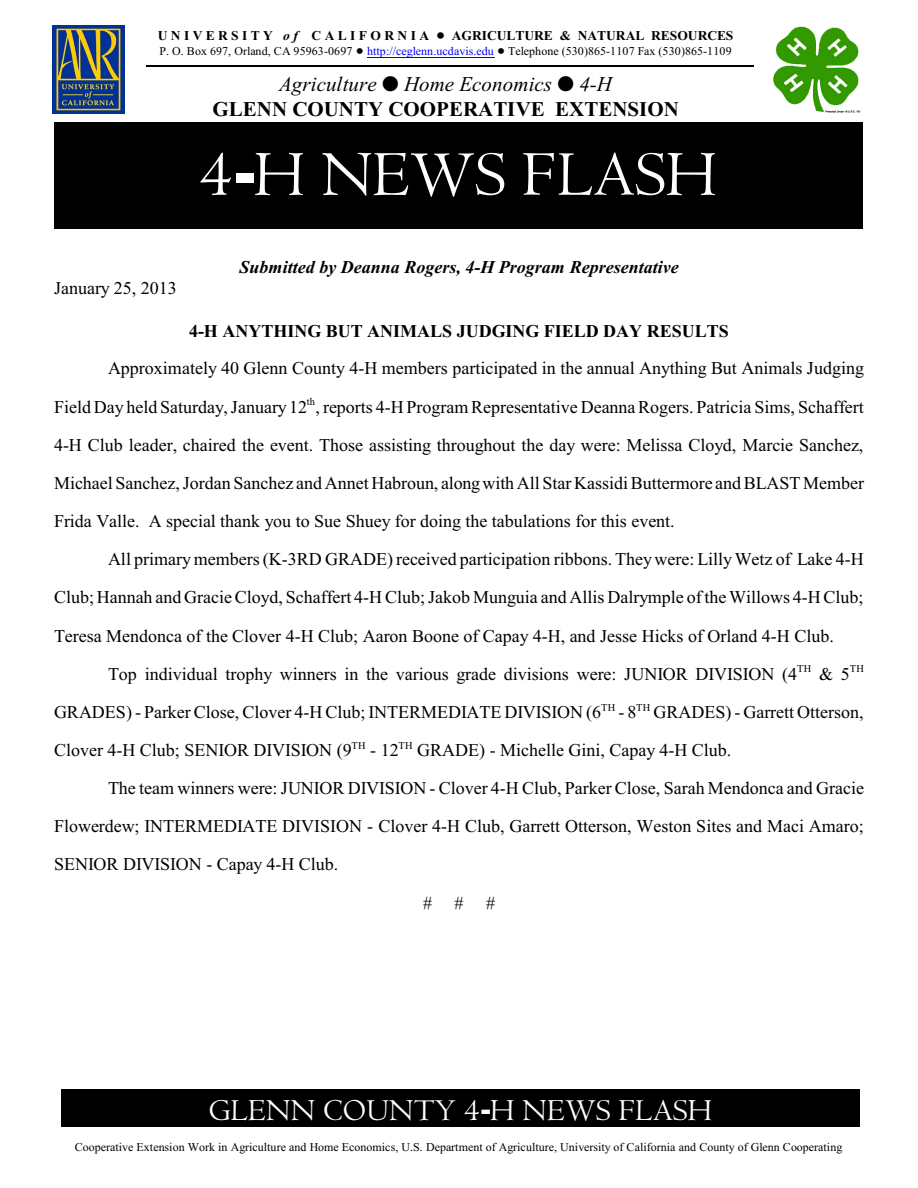
<style>
.page{position:relative;width:918px;height:1188px;background:#fff}
.page>*{position:absolute;margin:0;border:0;box-sizing:border-box;transform-origin:0 0}
.t1{font:66px "Centaur";letter-spacing:.005em;color:#fff}
.t2{font:31.5px "Centaur";letter-spacing:.005em;color:#fff}
.t3{font:700 21px "Times New Roman";color:#000}
.t4{font:italic 21px "Times New Roman";color:#000}
.t5{font:18px/38.1px "Times New Roman";color:#000;text-align:justify}
.t6{font:italic 700 18px "Times New Roman";color:#000}
.t7{font:700 18px "Times New Roman";color:#000}
.t8{font:700 13.5px "Times New Roman";color:#000}
.t9{font:12px "Times New Roman";color:#000}
.t10{font:10.5px "Times New Roman";letter-spacing:.025em;color:#000}
.s1{font-style:italic}
.s2{color:#00f}
.s3{font-family:"Arial";font-weight:700}
</style>
<div class="page">
<img style="left:52px;top:26px;width:72px;height:87px">
<img style="left:773px;top:26px;width:88px;height:87px">
<hr style="left:367px;top:57px;width:127px;height:1px;background:#00f">
<hr style="left:147px;top:65px;width:607px;height:1px;background:#000">
<div style="left:54px;top:122px;width:809px;height:106px;background:#000"></div>
<div style="left:61px;top:1089px;width:799px;height:38px;background:#000"></div>
<p class="t8" style="left:158px;top:31px;width:273px">U N I V E R S I T Y <span class="s1">o f</span> C A L I F O R N I A</p>
<p class="t8" style="left:452px;top:31px;width:283px">AGRICULTURE &amp; NATURAL RESOURCES</p>
<p class="t9" style="left:159px;top:46px;width:574px">P. O. Box 697, Orland, CA 95963-0697 <span class="s2">http://ceglenn.ucdavis.edu</span> Telephone (530)865-1107 Fax (530)865-1109</p>
<p class="t4" style="left:279px;top:77px;width:99px">Agriculture</p>
<p class="t4" style="left:404px;top:77px;width:149px">Home Economics</p>
<p class="t4" style="left:579px;top:77px;width:34px">4-H</p>
<p class="t3" style="left:212px;top:102px;width:468px">GLENN COUNTY COOPERATIVE EXTENSION</p>
<h1 class="t1" style="left:200px;top:150px;width:519px">4<span class="s3">-</span>H NEWS FLASH</h1>
<p class="t5" style="left:54px;top:270px;width:124px">January 25, 2013</p>
<p class="t6" style="left:240px;top:261px;width:441px">Submitted by Deanna Rogers, 4-H Program Representative</p>
<p class="t7" style="left:189px;top:324px;width:541px">4-H ANYTHING BUT ANIMALS JUDGING FIELD DAY RESULTS</p>
<p class="t5" style="left:54px;top:351px;width:812px;text-align:right">Approximately 40 Glenn County 4-H members participated in the annual Anything But Animals Judging<br>Field Day held Saturday, January 12 , reports 4-H Program Representative Deanna Rogers. Patricia Sims, Schaffert</p>
<p class="t10" style="left:307px;top:398px;width:10px">th</p>
<p class="t5" style="left:54px;top:427px;width:812px">4-H Club leader, chaired the event. Those assisting throughout the day were: Melissa Cloyd, Marcie Sanchez, Michael Sanchez, Jordan Sanchez and Annet Habroun, alongwith All Star Kassidi Buttermore and BLAST Member Frida Valle. A special thank you to Sue Shuey for doing the tabulations for this event.</p>
<p class="t5" style="left:54px;top:542px;width:811px;text-indent:54px">All primarymembers (K-3RD GRADE) received participation ribbons. Theywere: LillyWetz of Lake 4-H Club; Hannah and Gracie Cloyd, Schaffert 4-H Club; Jakob Munguia and Allis Dalrymple of the Willows 4-H Club; Teresa Mendonca of the Clover 4-H Club; Aaron Boone of Capay 4-H, and Jesse Hicks of Orland 4-H Club.</p>
<p class="t5" style="left:108px;top:656px;width:743px">Top individual trophy winners in the various grade divisions were: JUNIOR DIVISION (4 &amp; 5</p>
<p class="t10" style="left:797px;top:665px;width:16px">TH</p>
<p class="t10" style="left:850px;top:665px;width:16px">TH</p>
<p class="t5" style="left:54px;top:694px;width:811px">GRADES) - Parker Close, Clover 4-H Club; INTERMEDIATE DIVISION (6 - 8 GRADES) - Garrett Otterson,</p>
<p class="t10" style="left:601px;top:703px;width:16px">TH</p>
<p class="t10" style="left:636px;top:703px;width:16px">TH</p>
<p class="t5" style="left:54px;top:733px;width:679px">Clover 4-H Club; SENIOR DIVISION (9 - 12 GRADE) - Michelle Gini, Capay 4-H Club.</p>
<p class="t10" style="left:351px;top:742px;width:16px">TH</p>
<p class="t10" style="left:399px;top:742px;width:16px">TH</p>
<p class="t5" style="left:108px;top:771px;width:758px">The team winners were: JUNIOR DIVISION - Clover 4-H Club, Parker Close, Sarah Mendonca and Gracie</p>
<p class="t5" style="left:54px;top:809px;width:811px">Flowerdew; INTERMEDIATE DIVISION - Clover 4-H Club, Garrett Otterson, Weston Sites and Maci Amaro;</p>
<p class="t5" style="left:54px;top:847px;width:286px">SENIOR DIVISION - Capay 4-H Club.</p>
<p class="t5" style="left:423px;top:885px;width:10px">#</p>
<p class="t5" style="left:454px;top:885px;width:10px">#</p>
<p class="t5" style="left:486px;top:885px;width:10px">#</p>
<h2 class="t2" style="left:209px;top:1099px;width:505px">GLENN COUNTY 4<span class="s3">-</span>H NEWS FLASH</h2>
<p class="t9" style="left:75px;top:1143px;width:769px">Cooperative Extension Work in Agriculture and Home Economics, U.S. Department of Agriculture, University of California and County of Glenn Cooperating</p>
</div>
